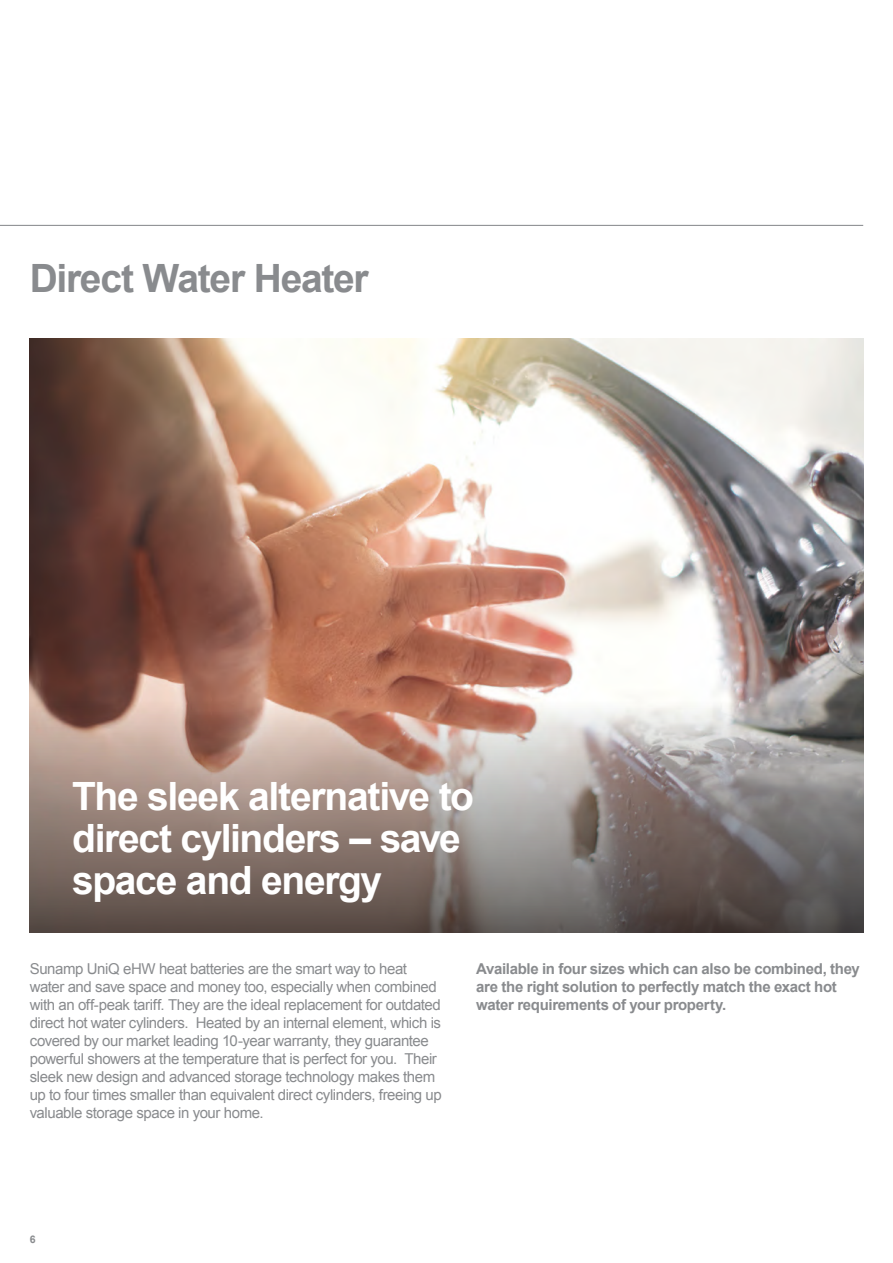
<style>
.page{position:relative;width:893px;height:1263px;background:#fff}
.page>*{position:absolute;margin:0;border:0;box-sizing:border-box;transform-origin:0 0}
.t1{font:700 39px/42px "Arial";letter-spacing:-.035em;color:#fff}
.t2{font:700 39px "Arial";letter-spacing:-.035em;color:#898b8e}
.t3{font:15px/18px "Arial";letter-spacing:-.03em;color:#898b8e}
.t4{font:700 15px/18.1px "Arial";letter-spacing:-.02em;color:#898b8e}
.t5{font:700 10.5px "Arial";color:#898b8e}
</style>
<div class="page">
<img style="left:30px;top:338px;width:833px;height:364px">
<svg style="left:30px;top:702px;width:833px;height:230px;background:#92827c"></svg>
<hr style="left:0;top:225px;width:863px;height:1px;background:#898b8e">
<h1 class="t2" style="left:30px;top:253px;width:340px">Direct Water Heater</h1>
<h1 class="t1" style="left:72px;top:777px;width:403px">The sleek alternative to direct cylinders – save space and energy</h1>
<p class="t3" style="left:30px;top:959px;width:413px">Sunamp UniQ eHW heat batteries are the smart way to heat water and save space and money too, especially when combined with an off-peak tariff. They are the ideal replacement for outdated direct hot water cylinders. Heated by an internal element, which is covered by our market leading 10-year warranty, they guarantee powerful showers at the temperature that is perfect for you. Their sleek new design and advanced storage technology makes them up to four times smaller than equivalent direct cylinders, freeing up valuable storage space in your home.</p>
<p class="t4" style="left:476px;top:960px;width:385px">Available in four sizes which can also be combined, they are the right solution to perfectly match the exact hot water requirements of your property.</p>
<p class="t5" style="left:30px;top:1233px;width:7px">6</p>
</div>
